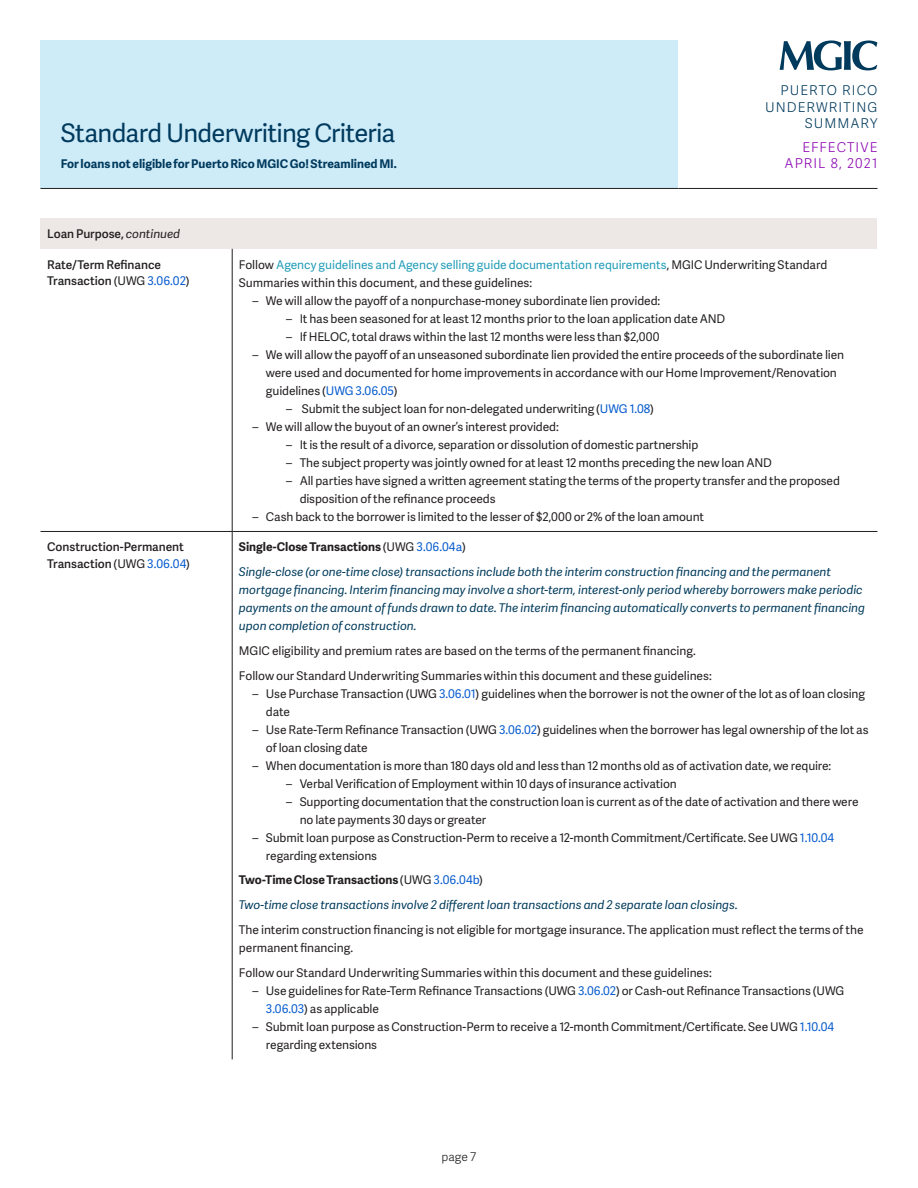
<style>
.page{position:relative;width:918px;height:1188px;background:#fff}
.page>*{position:absolute;margin:0;border:0;box-sizing:border-box;transform-origin:0 0}
.t1{font:25.5px "Adelle Sans";letter-spacing:-.025em;color:#003a5d}
.t2{font:300 13.5px/16.5px "Adelle Sans";letter-spacing:.08em;color:#003a5d;text-align:right}
.t3{font:300 13.5px/16.5px "Adelle Sans";letter-spacing:.08em;color:#8c06b1;text-align:right}
.Body_Copy{font:12px/18px "Adelle Sans";letter-spacing:-.01em;color:#231f20}
.Definition{font:italic 12px/18px "Adelle Sans";letter-spacing:-.005em;color:#003b5c}
.Table_Copy{font:12px/16.5px "Adelle Sans Sb";letter-spacing:-.005em;color:#231f20}
.Body_Copy-2{font:700 12px "Adelle Sans";letter-spacing:-.005em;color:#231f20}
.t4{font:700 12px "Adelle Sans";letter-spacing:-.005em;color:#003a5d}
.t5{font:300 12px "Adelle Sans";color:#231f20}
.s1{font-family:"Adelle Sans";font-style:italic}
.s2{font-family:"Adelle Sans"}
.s3{font-family:"Adelle Sans";color:#075bce}
.s4{color:#239db7}
.s5{color:#075bce}
.s6{font-weight:400}
.s7{font-weight:400;color:#075bce}
</style>
<div class="page">
<svg style="left:780px;top:40px;width:98px;height:30px"></svg>
<div style="left:40px;top:40px;width:638px;height:148px;background:#ceebf8"></div>
<hr style="left:40px;top:188px;width:638px;height:1px;background:#231f20">
<hr style="left:678px;top:188px;width:200px;height:1px;background:#231f20">
<div style="left:40px;top:218px;width:838px;height:31px;background:#ede7e5"></div>
<hr style="left:232px;top:249px;width:1px;height:282px;background:#231f20">
<hr style="left:40px;top:531px;width:192px;height:1px;background:#231f20">
<hr style="left:232px;top:531px;width:646px;height:1px;background:#231f20">
<hr style="left:232px;top:532px;width:1px;height:527px;background:#231f20">
<h1 class="t1" style="left:61px;top:115px;width:336px">Standard Underwriting Criteria</h1>
<p class="t4" style="left:61px;top:155px;width:338px">For loans not eligible for Puerto Rico MGIC Go! Streamlined MI.</p>
<p class="t2" style="left:765px;top:82px;width:114px">PUERTO RICO<br>UNDERWRITING<br>SUMMARY</p>
<p class="t3" style="left:785px;top:138px;width:94px">EFFECTIVE<br>APRIL 8, 2021</p>
<p class="Table_Copy" style="left:47px;top:225px;width:134px">Loan Purpose, <span class="s1">continued</span></p>
<p class="Table_Copy" style="left:47px;top:256px;width:144px">Rate/Term Refinance<br>Transaction <span class="s2">(UWG</span> <span class="s3">3.06.02</span><span class="s2">)</span></p>
<p class="Body_Copy" style="left:239px;top:255px;width:590px">Follow <span class="s4">Agency guidelines and Agency selling guide documentation requirements</span>, MGIC Underwriting Standard<br>Summaries within this document, and these guidelines:</p>
<p class="Body_Copy" style="left:252px;top:291px;width:409px">– We will allow the payoff of a nonpurchase-money subordinate lien provided:</p>
<p class="Body_Copy" style="left:286px;top:309px;width:441px">– It has been seasoned for at least 12 months prior to the loan application date AND</p>
<p class="Body_Copy" style="left:286px;top:327px;width:375px">– If HELOC, total draws within the last 12 months were less than $2,000</p>
<p class="Body_Copy" style="left:266px;top:345px;width:580px;text-indent:-14px">– We will allow the payoff of an unseasoned subordinate lien provided the entire proceeds of the subordinate lien were used and documented for home improvements in accordance with our Home Improvement/Renovation guidelines (<span class="s5">UWG 3.06.05</span>)</p>
<p class="Body_Copy" style="left:286px;top:399px;width:369px">– Submit the subject loan for non-delegated underwriting (<span class="s5">UWG 1.08</span>)</p>
<p class="Body_Copy" style="left:252px;top:417px;width:308px">– We will allow the buyout of an owner’s interest provided:</p>
<p class="Body_Copy" style="left:286px;top:435px;width:414px">– It is the result of a divorce, separation or dissolution of domestic partnership</p>
<p class="Body_Copy" style="left:286px;top:453px;width:487px">– The subject property was jointly owned for at least 12 months preceding the new loan AND</p>
<p class="Body_Copy" style="left:300px;top:471px;width:542px;text-indent:-14px">– All parties have signed a written agreement stating the terms of the property transfer and the proposed disposition of the refinance proceeds</p>
<p class="Body_Copy" style="left:252px;top:507px;width:453px">– Cash back to the borrower is limited to the lesser of $2,000 or 2% of the loan amount</p>
<p class="Table_Copy" style="left:47px;top:538px;width:144px">Construction-Permanent<br>Transaction <span class="s2">(UWG</span> <span class="s3">3.06.04</span><span class="s2">)</span></p>
<p class="Body_Copy-2" style="left:239px;top:538px;width:228px">Single-Close Transactions <span class="s6">(UWG</span> <span class="s7">3.06.04a</span><span class="s6">)</span></p>
<p class="Definition" style="left:239px;top:562px;width:628px">Single-close (or one-time close) transactions include both the interim construction financing and the permanent mortgage financing. Interim financing may involve a short-term, interest-only period whereby borrowers make periodic payments on the amount of funds drawn to date. The interim financing automatically converts to permanent financing upon completion of construction.</p>
<p class="Body_Copy" style="left:239px;top:641px;width:458px">MGIC eligibility and premium rates are based on the terms of the permanent financing.</p>
<p class="Body_Copy" style="left:239px;top:666px;width:474px">Follow our Standard Underwriting Summaries within this document and these guidelines:</p>
<p class="Body_Copy" style="left:266px;top:684px;width:601px;text-indent:-14px">– Use Purchase Transaction (UWG <span class="s5">3.06.01</span>) guidelines when the borrower is not the owner of the lot as of loan closing date</p>
<p class="Body_Copy" style="left:266px;top:720px;width:604px;text-indent:-14px">– Use Rate-Term Refinance Transaction (UWG <span class="s5">3.06.02</span>) guidelines when the borrower has legal ownership of the lot as of loan closing date</p>
<p class="Body_Copy" style="left:252px;top:756px;width:580px">– When documentation is more than 180 days old and less than 12 months old as of activation date, we require:</p>
<p class="Body_Copy" style="left:286px;top:774px;width:392px">– Verbal Verification of Employment within 10 days of insurance activation</p>
<p class="Body_Copy" style="left:300px;top:792px;width:560px;text-indent:-14px">– Supporting documentation that the construction loan is current as of the date of activation and there were no late payments 30 days or greater</p>
<p class="Body_Copy" style="left:266px;top:828px;width:570px;text-indent:-14px">– Submit loan purpose as Construction-Perm to receive a 12-month Commitment/Certificate. See UWG <span class="s5">1.10.04 </span>regarding extensions</p>
<p class="Body_Copy-2" style="left:239px;top:871px;width:246px">Two-Time Close Transactions <span class="s6">(UWG</span> <span class="s7">3.06.04b</span><span class="s6">)</span></p>
<p class="Definition" style="left:239px;top:895px;width:500px">Two-time close transactions involve 2 different loan transactions and 2 separate loan closings.</p>
<p class="Body_Copy" style="left:239px;top:920px;width:626px">The interim construction financing is not eligible for mortgage insurance. The application must reflect the terms of the permanent financing.</p>
<p class="Body_Copy" style="left:239px;top:963px;width:474px">Follow our Standard Underwriting Summaries within this document and these guidelines:</p>
<p class="Body_Copy" style="left:266px;top:981px;width:580px;text-indent:-14px">– Use guidelines for Rate-Term Refinance Transactions (UWG <span class="s5">3.06.02</span>) or Cash-out Refinance Transactions (UWG<br><span class="s5">3.06.03</span>) as applicable</p>
<p class="Body_Copy" style="left:266px;top:1017px;width:570px;text-indent:-14px">– Submit loan purpose as Construction-Perm to receive a 12-month Commitment/Certificate. See UWG <span class="s5">1.10.04 </span>regarding extensions</p>
<p class="t5" style="left:442px;top:1148px;width:36px">page 7</p>
</div>
